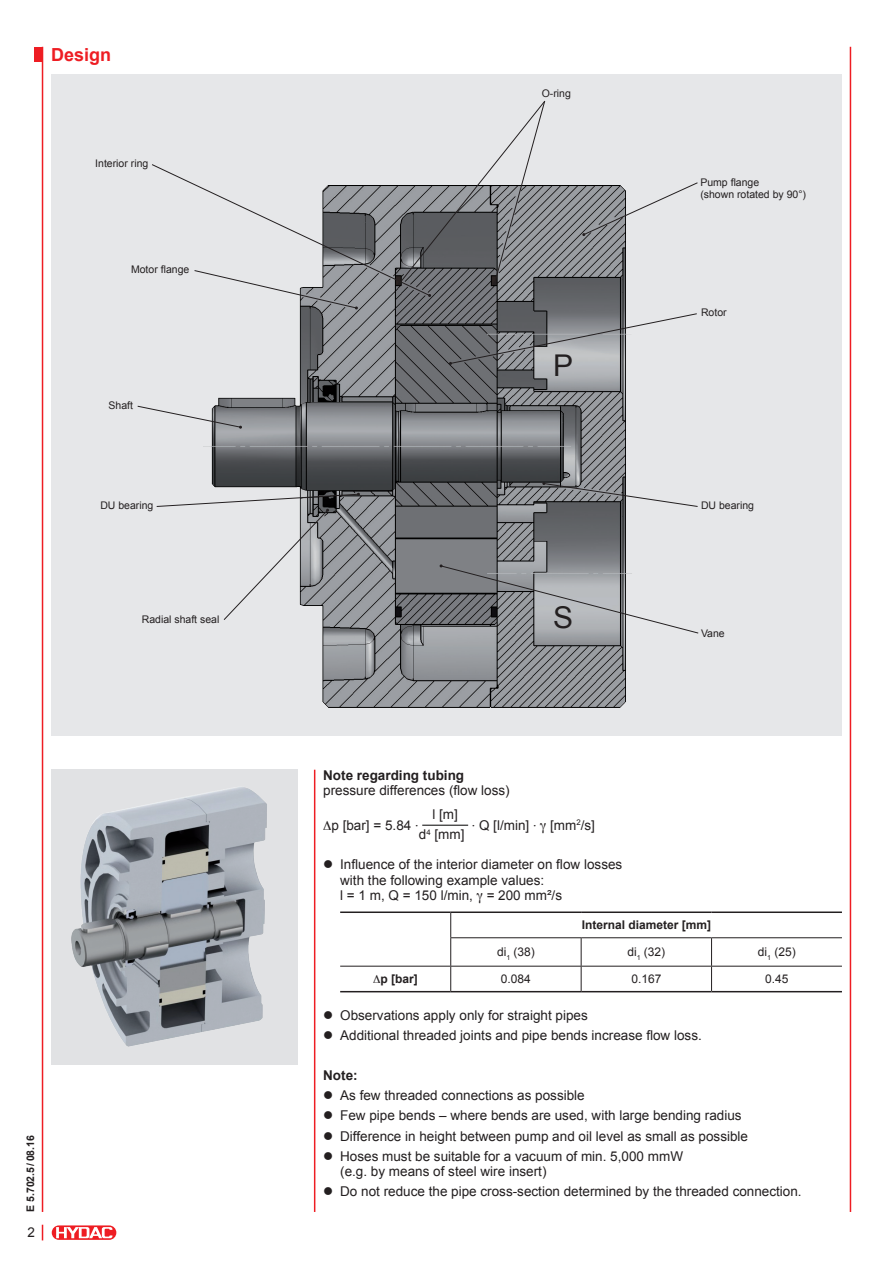
<style>
.page{position:relative;width:893px;height:1263px;background:#fff}
.page>*{position:absolute;margin:0;border:0;box-sizing:border-box;transform-origin:0 0}
.t1{font:30px "Arial";color:#231f20}
.t2{font:700 18px "Arial";color:#ee1d23}
.t3{font:13.5px/15.8px "Arial";color:#231f20}
.t4{font:700 13.5px "Arial";color:#231f20}
.t5{font:12px "Arial";color:#231f20}
.t6{font:700 12px "Arial";color:#231f20}
.t7{font:10.5px/12px "Arial";color:#231f20}
.t8{font:700 10.5px "Arial";color:#231f20}
</style>
<div class="page">
<div style="left:51px;top:1225px;width:66px;height:15px;border:1px solid #fff;border-radius:7px"></div>
<svg style="left:52px;top:1225px;width:64px;height:15px"></svg>
<svg style="left:56px;top:1227px;width:56px;height:11px"></svg>
<svg style="left:42px;top:1225px;width:1px;height:15px"></svg>
<hr style="left:42px;top:47px;width:1px;height:1165px;background:#ee1d23">
<hr style="left:850px;top:47px;width:1px;height:1165px;background:#ee1d23">
<div style="left:51px;top:74px;width:791px;height:662px;background:#e6e7e9"></div>
<img style="left:203px;top:365px;width:423px;height:343px">
<div style="left:34px;top:47px;width:9px;height:15px;background:#ee1d23"></div>
<svg style="left:137px;top:405px;width:105px;height:24px"></svg>
<svg style="left:156px;top:493px;width:204px;height:128px"></svg>
<svg style="left:542px;top:482px;width:156px;height:25px"></svg>
<svg style="left:440px;top:564px;width:259px;height:70px"></svg>
<img style="left:51px;top:770px;width:247px;height:291px">
<hr style="left:422px;top:825px;width:46px;height:1px;background:#000">
<hr style="left:340px;top:911px;width:111px;height:2px;background:#231f20">
<hr style="left:451px;top:911px;width:130px;height:2px;background:#231f20">
<hr style="left:581px;top:911px;width:130px;height:2px;background:#231f20">
<hr style="left:711px;top:911px;width:131px;height:2px;background:#231f20">
<svg style="left:450px;top:913px;width:1px;height:78px"></svg>
<hr style="left:450px;top:937px;width:131px;height:1px;background:#231f20">
<hr style="left:581px;top:937px;width:130px;height:1px;background:#231f20">
<hr style="left:711px;top:937px;width:131px;height:1px;background:#231f20">
<hr style="left:340px;top:966px;width:111px;height:1px;background:#231f20">
<hr style="left:451px;top:966px;width:130px;height:1px;background:#231f20">
<hr style="left:581px;top:966px;width:130px;height:1px;background:#231f20">
<hr style="left:711px;top:966px;width:131px;height:1px;background:#231f20">
<svg style="left:711px;top:938px;width:1px;height:53px"></svg>
<svg style="left:581px;top:938px;width:1px;height:53px"></svg>
<hr style="left:340px;top:991px;width:111px;height:1px;background:#231f20">
<hr style="left:451px;top:991px;width:130px;height:1px;background:#231f20">
<hr style="left:581px;top:991px;width:130px;height:1px;background:#231f20">
<hr style="left:711px;top:991px;width:131px;height:1px;background:#231f20">
<svg style="left:152px;top:100px;width:546px;height:265px"></svg>
<hr style="left:314px;top:770px;width:1px;height:442px;background:#ee1d23">
<h2 class="t2" style="left:51px;top:42px;width:62px">Design</h2>
<p class="t7" style="left:95px;top:157px;width:55px">Interior ring</p>
<p class="t7" style="left:131px;top:263px;width:60px">Motor flange</p>
<p class="t7" style="left:109px;top:399px;width:26px">Shaft</p>
<p class="t7" style="left:100px;top:500px;width:55px">DU bearing</p>
<p class="t7" style="left:142px;top:613px;width:79px">Radial shaft seal</p>
<p class="t8" style="left:23px;top:1212px;width:78px;rotate:-90deg">E 5.702.5/08.16</p>
<p class="t3" style="left:27px;top:1224px;width:9px">2</p>
<p class="t7" style="left:542px;top:87px;width:31px">O-ring</p>
<h1 class="t1" style="left:553px;top:346px;width:22px">P</h1>
<h1 class="t1" style="left:553px;top:598px;width:22px">S</h1>
<p class="t4" style="left:323px;top:766px;width:143px">Note regarding tubing</p>
<p class="t3" style="left:323px;top:783px;width:188px">pressure differences (flow loss)</p>
<p class="t3" style="left:432px;top:807px;width:27px">l [m]</p>
<p class="t3" style="left:331px;top:817px;width:89px">p [bar] = 5.84 ⋅</p>
<p class="t3" style="left:419px;top:827px;width:47px">d<sup>4</sup> [mm]</p>
<p class="t3" style="left:472px;top:817px;width:125px">⋅ Q [l/min] ⋅ [mm<sup>2</sup>/s]</p>
<p class="t3" style="left:340px;top:856px;width:284px;text-indent:-17px">● Influence of the interior diameter on flow losses with the following example values:<br>l = 1 m, Q = 150 l/min, = 200 mm²/s</p>
<p class="t7" style="left:700px;top:176px;width:107px">Pump flange<br>(shown rotated by 90°)</p>
<p class="t7" style="left:701px;top:306px;width:27px">Rotor</p>
<p class="t7" style="left:701px;top:500px;width:55px">DU bearing</p>
<p class="t7" style="left:701px;top:627px;width:25px">Vane</p>
<p class="t6" style="left:582px;top:917px;width:131px">Internal diameter [mm]</p>
<p class="t5" style="left:497px;top:944px;width:39px">di<sub>1</sub> (38)</p>
<p class="t5" style="left:627px;top:944px;width:39px">di<sub>1</sub> (32)</p>
<p class="t5" style="left:758px;top:944px;width:39px">di<sub>1</sub> (25)</p>
<p class="t6" style="left:380px;top:971px;width:39px">p [bar]</p>
<p class="t5" style="left:501px;top:971px;width:32px">0.084</p>
<p class="t5" style="left:631px;top:971px;width:32px">0.167</p>
<p class="t5" style="left:765px;top:971px;width:25px">0.45</p>
<p class="t3" style="left:323px;top:1008px;width:266px">● Observations apply only for straight pipes</p>
<p class="t3" style="left:323px;top:1028px;width:380px">● Additional threaded joints and pipe bends increase flow loss.</p>
<p class="t4" style="left:323px;top:1067px;width:36px">Note:</p>
<p class="t3" style="left:323px;top:1088px;width:263px">● As few threaded connections as possible</p>
<p class="t3" style="left:323px;top:1108px;width:420px">● Few pipe bends – where bends are used, with large bending radius</p>
<p class="t3" style="left:323px;top:1128px;width:426px">● Difference in height between pump and oil level as small as possible</p>
<p class="t3" style="left:340px;top:1148px;width:344px;text-indent:-17px">● Hoses must be suitable for a vacuum of min. 5,000 mmW (e.g. by means of steel wire insert)</p>
<p class="t3" style="left:323px;top:1184px;width:480px">● Do not reduce the pipe cross-section determined by the threaded connection.</p>
</div>
